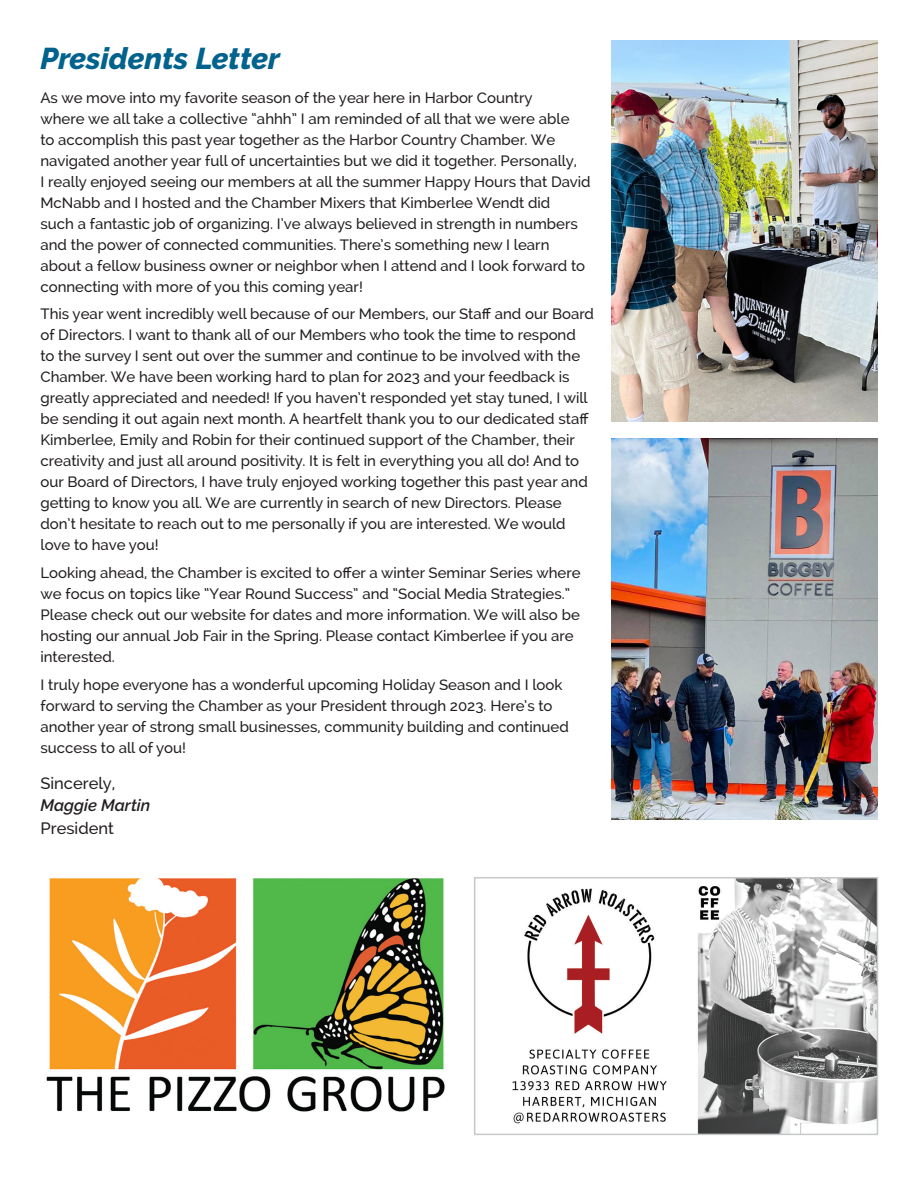
<style>
.page{position:relative;width:918px;height:1188px;background:#fff}
.page>*{position:absolute;margin:0;border:0;box-sizing:border-box;transform-origin:0 0}
.Body_subheads_sectio{font:italic 800 30px "Raleway";color:#00628d}
.t1{font:500 16.5px "Raleway";color:#231f20}
.t2{font:italic 600 16.5px "Raleway";color:#231f20}
.t3{font:500 15px/21px "Raleway";color:#231f20}
</style>
<div class="page">
<img style="left:512px;top:880px;width:363px;height:252px">
<div style="left:474px;top:877px;width:404px;height:258px;border:2px solid #c7c8ca"></div>
<img style="left:46px;top:879px;width:399px;height:233px">
<img style="left:611px;top:40px;width:267px;height:381px">
<img style="left:611px;top:438px;width:267px;height:381px">
<p class="Body_subheads_sectio" style="left:40px;top:41px;width:241px">Presidents Letter</p>
<p class="t3" style="left:40px;top:87px;width:552px">As we move into my favorite season of the year here in Harbor Country<br>where we all take a collective “ahhh” I am reminded of all that we were able<br>to accomplish this past year together as the Harbor Country Chamber. We navigated another year full of uncertainties but we did it together. Personally,<br>I really enjoyed seeing our members at all the summer Happy Hours that David McNabb and I hosted and the Chamber Mixers that Kimberlee Wendt did<br>such a fantastic job of organizing. I’ve always believed in strength in numbers and the power of connected communities. There’s something new I learn about a fellow business owner or neighbor when I attend and I look forward to connecting with more of you this coming year!</p>
<p class="t3" style="left:40px;top:304px;width:555px">This year went incredibly well because of our Members, our Staff and our Board of Directors. I want to thank all of our Members who took the time to respond<br>to the survey I sent out over the summer and continue to be involved with the Chamber. We have been working hard to plan for 2023 and your feedback is greatly appreciated and needed! If you haven’t responded yet stay tuned, I will be sending it out again next month. A heartfelt thank you to our dedicated staff Kimberlee, Emily and Robin for their continued support of the Chamber, their creativity and just all around positivity. It is felt in everything you all do! And to our Board of Directors, I have truly enjoyed working together this past year and getting to know you all. We are currently in search of new Directors. Please don’t hesitate to reach out to me personally if you are interested. We would love to have you!</p>
<p class="t3" style="left:40px;top:562px;width:542px">Looking ahead, the Chamber is excited to offer a winter Seminar Series where we focus on topics like “Year Round Success” and “Social Media Strategies.” Please check out our website for dates and more information. We will also be hosting our annual Job Fair in the Spring. Please contact Kimberlee if you are interested.</p>
<p class="t3" style="left:40px;top:674px;width:530px">I truly hope everyone has a wonderful upcoming Holiday Season and I look forward to serving the Chamber as your President through 2023. Here’s to another year of strong small businesses, community building and continued success to all of you!</p>
<p class="t1" style="left:40px;top:774px;width:76px">Sincerely,</p>
<p class="t2" style="left:40px;top:796px;width:111px">Maggie Martin</p>
<p class="t1" style="left:40px;top:819px;width:75px">President</p>
</div>
